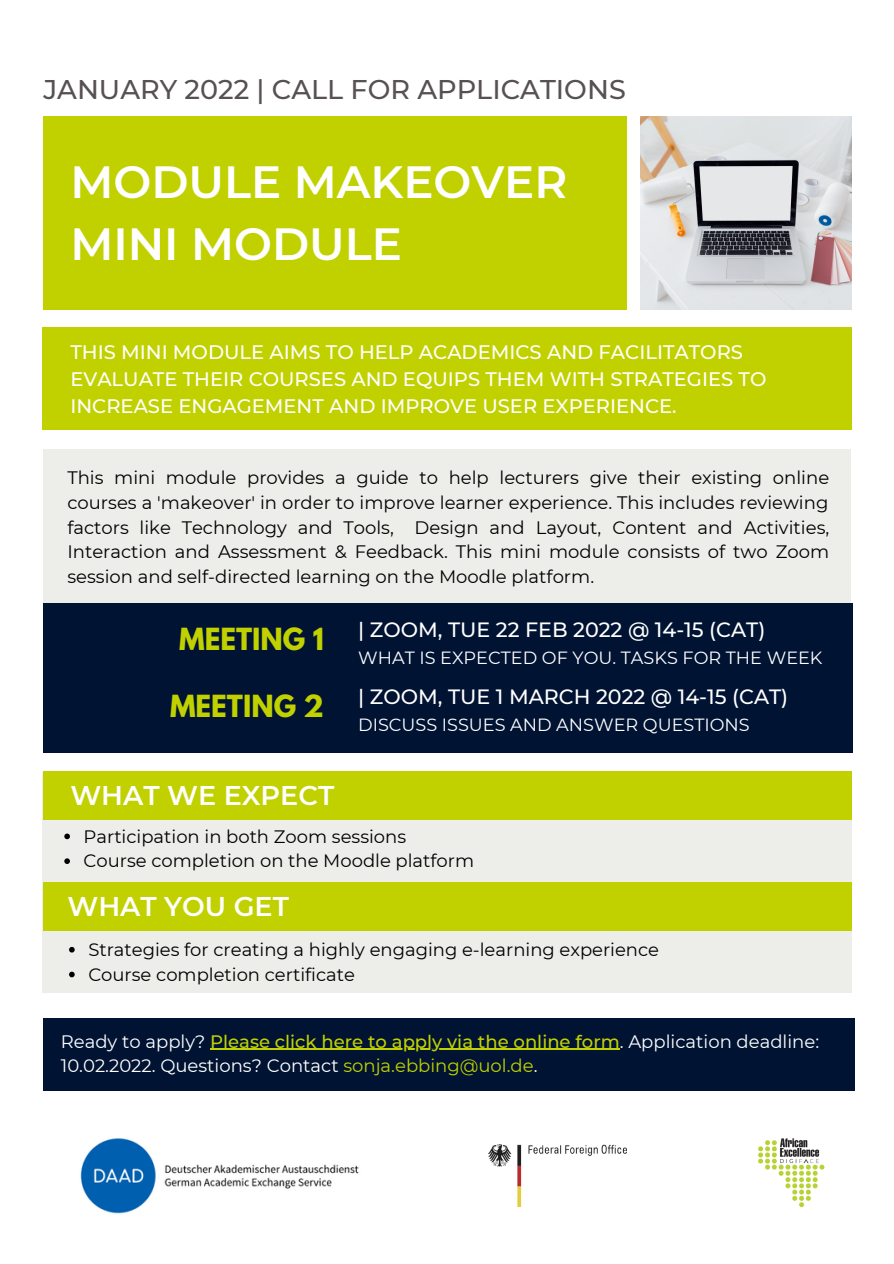
<style>
.page{position:relative;width:894px;height:1264px;background:#fff}
.page>*{position:absolute;margin:0;border:0;box-sizing:border-box;transform-origin:0 0}
.t1{font:600 45px "Montserrat";color:#fff}
.t2{font:500 27px "Montserrat";color:#575154}
.t3{font:600 27px "Montserrat";color:#fff}
.t4{font:700 27px "League Spartan";color:#c1d100}
.t5{font:500 20.7px "Montserrat";color:#fff}
.t6{font:500 19.5px/27px "Montserrat";color:#fff}
.t7{font:18px/24.8px "Montserrat";color:#000;text-align:justify}
.t8{font:18px/24.8px "Montserrat";color:#fff}
.t9{font:17.7px "Montserrat";color:#fff}
.s1{font-weight:500;color:#c1d100}
.s2{color:#c1d100}
</style>
<div class="page">
<div style="left:43px;top:116px;width:583px;height:194px;background:#c1d100"></div>
<div style="left:43px;top:450px;width:808px;height:153px;background:#ededea"></div>
<img style="left:488px;top:1144px;width:138px;height:62px">
<div style="left:43px;top:327px;width:808px;height:103px;background:#c1d100"></div>
<img style="left:640px;top:116px;width:211px;height:194px">
<div style="left:44px;top:603px;width:808px;height:150px;background:#001333"></div>
<img style="left:758px;top:1138px;width:67px;height:70px">
<div style="left:43px;top:1018px;width:810px;height:72px;background:#001333"></div>
<hr style="left:210px;top:1048px;width:409px;height:1px;background:#c1d100">
<img style="left:80px;top:1138px;width:279px;height:76px">
<div style="left:43px;top:772px;width:808px;height:221px;background:#ededea"></div>
<div style="left:43px;top:882px;width:808px;height:48px;background:#c1d100"></div>
<div style="left:43px;top:771px;width:808px;height:48px;background:#c1d100"></div>
<svg style="left:64px;top:833px;width:6px;height:6px"></svg>
<svg style="left:64px;top:858px;width:6px;height:6px"></svg>
<svg style="left:69px;top:946px;width:6px;height:6px"></svg>
<svg style="left:69px;top:971px;width:6px;height:6px"></svg>
<p class="t2" style="left:43px;top:73px;width:583px">JANUARY 2022 | CALL FOR APPLICATIONS</p>
<p class="t1" style="left:70px;top:154px;width:498px">MODULE MAKEOVER</p>
<p class="t1" style="left:70px;top:216px;width:333px">MINI MODULE</p>
<p class="t6" style="left:70px;top:338px;width:697px">THIS MINI MODULE AIMS TO HELP ACADEMICS AND FACILITATORS<br>EVALUATE THEIR COURSES AND EQUIPS THEM WITH STRATEGIES TO<br>INCREASE ENGAGEMENT AND IMPROVE USER EXPERIENCE.</p>
<p class="t7" style="left:67px;top:465px;width:763px">This mini module provides a guide to help lecturers give their existing online courses a 'makeover' in order to improve learner experience. This includes reviewing factors like Technology and Tools, Design and Layout, Content and Activities, Interaction and Assessment &amp; Feedback. This mini module consists of two Zoom session and self-directed learning on the Moodle platform.</p>
<p class="t4" style="left:179px;top:625px;width:146px">MEETING 1</p>
<p class="t5" style="left:358px;top:616px;width:408px">| ZOOM, TUE 22 FEB 2022 @ 14-15 (CAT)</p>
<p class="t9" style="left:358px;top:646px;width:465px">WHAT IS EXPECTED OF YOU. TASKS FOR THE WEEK</p>
<p class="t4" style="left:170px;top:692px;width:155px">MEETING 2</p>
<p class="t5" style="left:358px;top:683px;width:431px">| ZOOM, TUE 1 MARCH 2022 @ 14-15 (CAT)</p>
<p class="t9" style="left:358px;top:713px;width:393px">DISCUSS ISSUES AND ANSWER QUESTIONS</p>
<p class="t3" style="left:70px;top:778px;width:265px">WHAT WE EXPECT</p>
<p class="t7" style="left:84px;top:823px;width:324px">Participation in both Zoom sessions</p>
<p class="t7" style="left:84px;top:848px;width:392px">Course completion on the Moodle platform</p>
<p class="t3" style="left:67px;top:889px;width:223px">WHAT YOU GET</p>
<p class="t7" style="left:88px;top:937px;width:572px">Strategies for creating a highly engaging e-learning experience</p>
<p class="t7" style="left:88px;top:961px;width:268px">Course completion certificate</p>
<p class="t8" style="left:61px;top:1028px;width:759px">Ready to apply? <span class="s1">Please click here to apply via the online form</span>. Application deadline:<br>10.02.2022. Questions? Contact <span class="s2">sonja.ebbing@uol.de</span>.</p>
</div>
